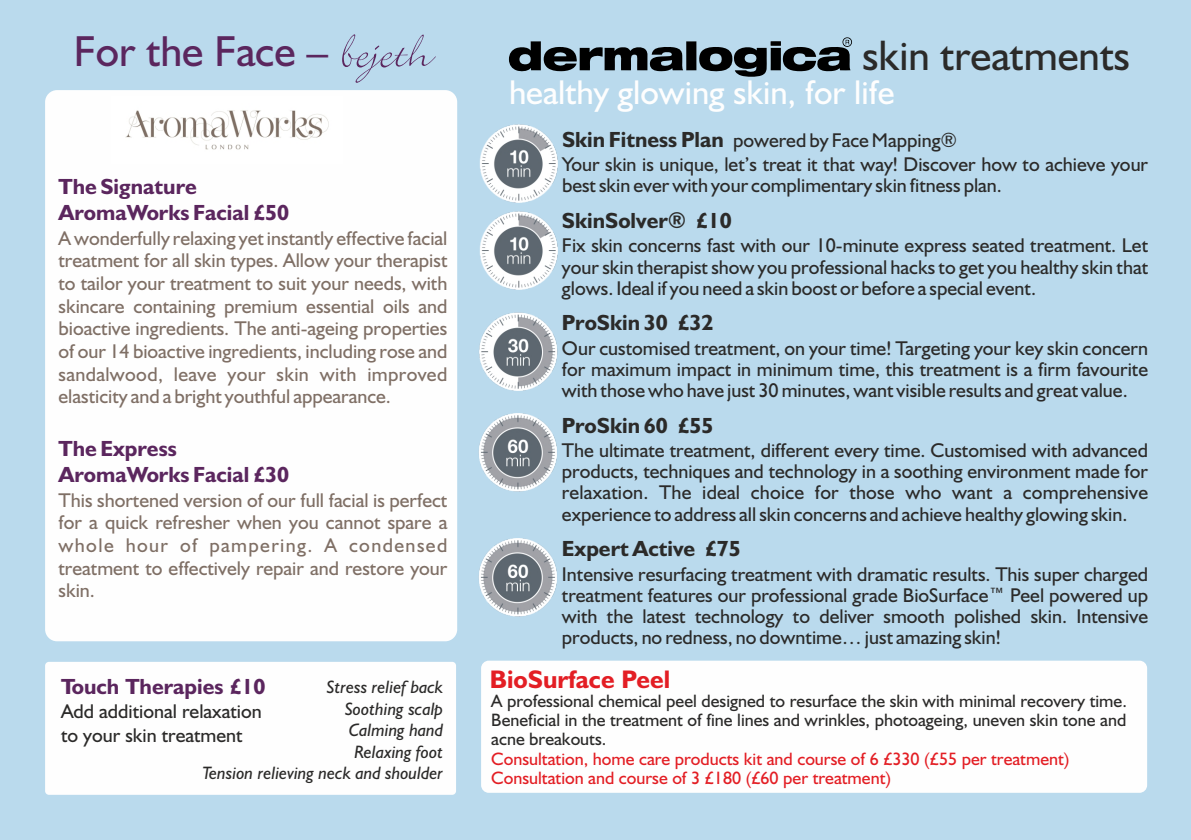
<style>
.page{position:relative;width:1191px;height:840px;background:#fff}
.page>*{position:absolute;margin:0;border:0;box-sizing:border-box;transform-origin:0 0}
.t1{font:43.6px "Humanist 521 BT";color:#5b265e}
.t2{font:42.8px "Humanist 521 BT";color:#2b2a29}
.t3{font:34.6px "Humanist 521 BT";color:#fefefe}
.t4{font:700 25.6px "Humanist 521 BT";color:#e31e24}
.t5{font:700 22px/26.4px "Humanist 521 BT";color:#5b265e}
.t6{font:700 22px "Humanist 521 BT";color:#2b2a29}
.t7{font:20px/21.2px "Humanist 521 BT";color:#2b2a29;text-align:justify}
.t8{font:20px/22.6px "Humanist 521 BT";color:#7f6f65;text-align:justify}
.t9{font:18px/19.4px "Humanist 521 BT";color:#2b2a29;text-align:justify}
.t10{font:18px/19.4px "Humanist 521 BT";color:#e31e24}
.t11{font:italic 18px/21.4px "Humanist 521 BT";color:#2b2a29;text-align:right}
.s1{font-family:"Bickley Script";font-size:59.8px}
.s2{font-weight:700;font-size:22px}
</style>
<div class="page">
<div style="left:0;top:0;width:1191px;height:839px;background:#badaed"></div>
<div style="left:45px;top:90px;width:412px;height:551px;background:#fefefe;border-radius:12px"></div>
<img style="left:125px;top:110px;width:204px;height:40px">
<img style="left:480px;top:124px;width:77px;height:78px">
<img style="left:479px;top:312px;width:78px;height:78px">
<img style="left:479px;top:413px;width:78px;height:78px">
<img style="left:480px;top:211px;width:77px;height:78px">
<img style="left:479px;top:538px;width:78px;height:78px">
<svg style="left:509px;top:37px;width:343px;height:40px"></svg>
<div style="left:481px;top:660px;width:666px;height:132px;background:#fefefe;border-radius:8px"></div>
<div style="left:45px;top:661px;width:411px;height:133px;background:#fefefe;border-radius:4px"></div>
<h1 class="t1" style="left:74px;top:33px;width:360px">For the Face – <span class="s1">bejeth</span></h1>
<p class="t5" style="left:59px;top:175px;width:232px">The Signature<br>AromaWorks Facial £50</p>
<p class="t8" style="left:59px;top:228px;width:390px">A wonderfully relaxing yet instantly effective facial treatment for all skin types. Allow your therapist to tailor your treatment to suit your needs, with skincare containing premium essential oils and bioactive ingredients. The anti-ageing properties of our 14 bioactive ingredients, including rose and sandalwood, leave your skin with improved elasticity and a bright youthful appearance.</p>
<p class="t5" style="left:59px;top:436px;width:232px">The Express<br>AromaWorks Facial £30</p>
<p class="t8" style="left:59px;top:490px;width:390px">This shortened version of our full facial is perfect for a quick refresher when you cannot spare a whole hour of pampering. A condensed treatment to effectively repair and restore your skin.</p>
<h2 class="t2" style="left:862px;top:37px;width:269px">skin treatments</h2>
<h3 class="t3" style="left:509px;top:77px;width:387px">healthy glowing skin, for life</h3>
<p class="t7" style="left:562px;top:129px;width:587px;line-height:24.4px"><span class="s2">Skin Fitness Plan</span> powered by Face Mapping®<br>Your skin is unique, let’s treat it that way! Discover how to achieve your</p>
<p class="t7" style="left:562px;top:176px;width:441px">best skin ever with your complimentary skin fitness plan.</p>
<p class="t6" style="left:562px;top:211px;width:171px">SkinSolver® £10</p>
<p class="t7" style="left:562px;top:236px;width:587px">Fix skin concerns fast with our 10-minute express seated treatment. Let your skin therapist show you professional hacks to get you healthy skin that glows. Ideal if you need a skin boost or before a special event.</p>
<p class="t6" style="left:562px;top:313px;width:153px">ProSkin 30 £32</p>
<p class="t7" style="left:562px;top:338px;width:587px">Our customised treatment, on your time! Targeting your key skin concern for maximum impact in minimum time, this treatment is a firm favourite with those who have just 30 minutes, want visible results and great value.</p>
<p class="t6" style="left:562px;top:415px;width:153px">ProSkin 60 £55</p>
<p class="t7" style="left:562px;top:441px;width:587px">The ultimate treatment, different every time. Customised with advanced products, techniques and technology in a soothing environment made for relaxation. The ideal choice for those who want a comprehensive experience to address all skin concerns and achieve healthy glowing skin.</p>
<p class="t6" style="left:562px;top:539px;width:180px">Expert Active £75</p>
<p class="t7" style="left:562px;top:564px;width:587px">Intensive resurfacing treatment with dramatic results. This super charged treatment features our professional grade BioSurface™ Peel powered up with the latest technology to deliver smooth polished skin. Intensive products, no redness, no downtime… just amazing skin!</p>
<p class="t5" style="left:61px;top:674px;width:16px">T</p>
<p class="t4" style="left:490px;top:667px;width:182px">BioSurface Peel</p>
<p class="t5" style="left:72px;top:674px;width:195px">ouch Therapies £10</p>
<p class="t7" style="left:61px;top:700px;width:202px;line-height:23.8px">Add additional relaxation to your skin treatment</p>
<p class="t11" style="left:202px;top:677px;width:242px">Stress relief back<br>Soothing scalp<br>Calming hand<br>Relaxing foot<br>Tension relieving neck and shoulder</p>
<p class="t9" style="left:491px;top:692px;width:637px">A professional chemical peel designed to resurface the skin with minimal recovery time.<br>Beneficial in the treatment of fine lines and wrinkles, photoageing, uneven skin tone and acne breakouts.</p>
<p class="t10" style="left:491px;top:750px;width:580px">Consultation, home care products kit and course of 6 £330 (£55 per treatment)<br>Consultation and course of 3 £180 (£60 per treatment)</p>
</div>
